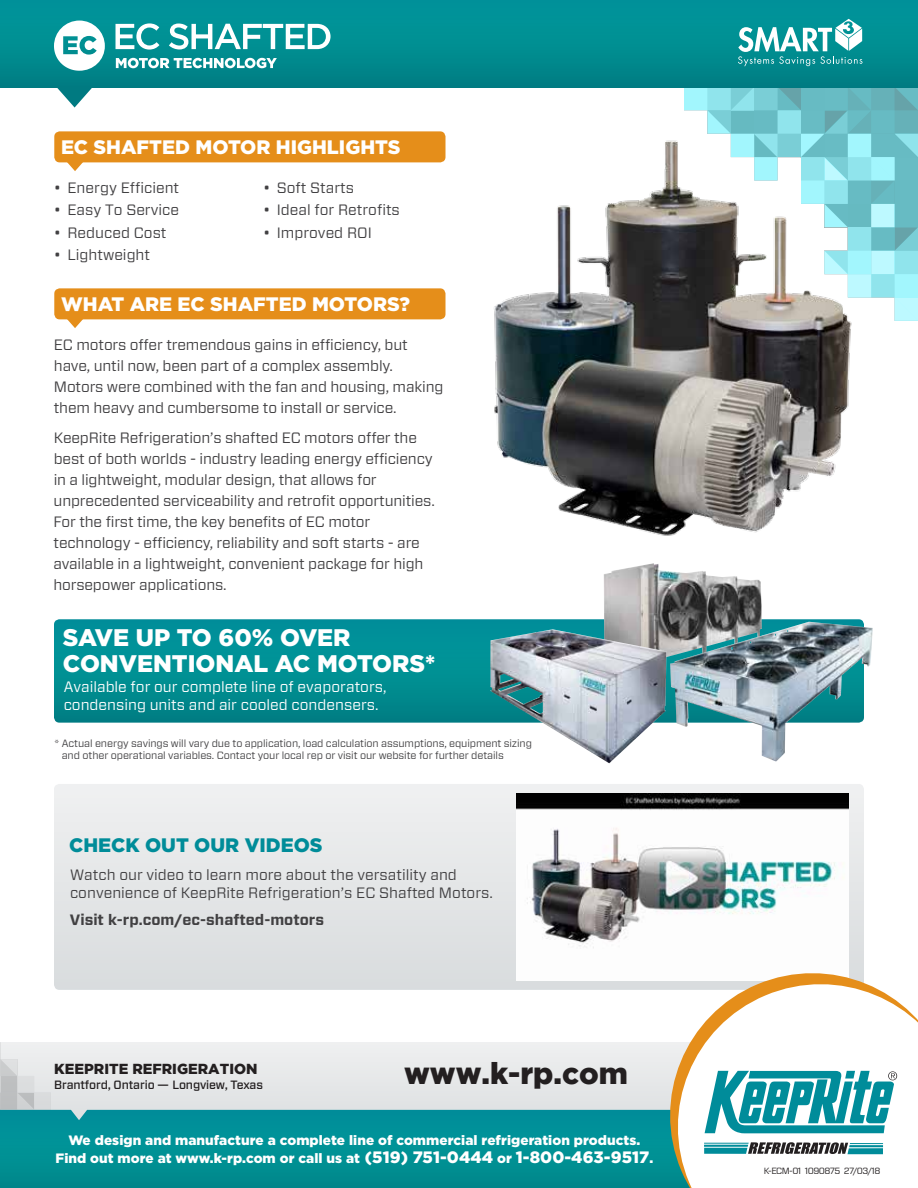
<style>
.page{position:relative;width:918px;height:1188px;background:#fff}
.page>*{position:absolute;margin:0;border:0;box-sizing:border-box;transform-origin:0 0}
.t1{font:900 30px "Gotham";color:#231f20}
.t2{font:900 24px/25.2px "Gotham HTF";color:#fff}
.t3{font:900 19.5px "Gotham HTF";color:#fff}
.t4{font:900 19.5px "Gotham HTF";color:#008c99}
.t5{font:15px/21px "Forza";letter-spacing:-.01em;color:#414042}
.t6{font:15px/18px "Forza";color:#fff}
.t7{font:700 15px "Forza";color:#414042}
.t8{font:900 14.55px "Gotham";color:#231f20}
.t9{font:900 13.65px/18px "Gotham HTF";letter-spacing:.005em;color:#fff;text-align:center}
.t10{font:500 12px "Forza";letter-spacing:-.01em;color:#231f20}
.t11{font:10.5px/12.6px "Forza";letter-spacing:-.01em;color:#414042}
.t12{font:9px "Forza";letter-spacing:-.06em;color:#231f20}
.s1{font-size:16.5px}
</style>
<div class="page">
<svg style="left:684px;top:87px;width:23px;height:24px"></svg>
<svg style="left:707px;top:87px;width:211px;height:234px;background:#81ced5"></svg>
<div style="left:0;top:0;width:918px;height:87px;background:linear-gradient(to bottom,#00979d,#008185)"></div>
<svg style="left:738px;top:19px;width:124px;height:47px"></svg>
<svg style="left:56px;top:87px;width:37px;height:21px"></svg>
<div style="left:0;top:1042px;width:786px;height:115px;background:#e7e9ea"></div>
<svg style="left:0;top:1110px;width:670px;height:78px;background:#008e94"></svg>
<svg style="left:0;top:1053px;width:70px;height:58px"></svg>
<svg style="left:54px;top:784px;width:810px;height:206px;background:#e4e6e7"></svg>
<div style="left:54px;top:131px;width:392px;height:31px;background:#e58e1a;border-radius:5px"></div>
<svg style="left:66px;top:162px;width:18px;height:9px"></svg>
<div style="left:54px;top:288px;width:392px;height:31px;background:#e58e1a;border-radius:5px"></div>
<svg style="left:66px;top:319px;width:18px;height:9px"></svg>
<img style="left:494px;top:131px;width:363px;height:405px">
<svg style="left:54px;top:619px;width:809px;height:104px;background:#018d92"></svg>
<img style="left:604px;top:563px;width:158px;height:110px">
<img style="left:490px;top:629px;width:177px;height:134px">
<img style="left:670px;top:622px;width:203px;height:140px">
<svg style="left:116px;top:58px;width:161px;height:10px"></svg>
<svg style="left:116px;top:23px;width:43px;height:27px"></svg>
<svg style="left:169px;top:24px;width:162px;height:25px"></svg>
<svg style="left:54px;top:21px;width:51px;height:50px"></svg>
<img style="left:516px;top:793px;width:333px;height:187px">
<svg style="left:670px;top:973px;width:248px;height:215px"></svg>
<svg style="left:704px;top:1142px;width:179px;height:12px;background:#5a868b"></svg>
<svg style="left:705px;top:1071px;width:192px;height:62px"></svg>
<h3 class="t3" style="left:61px;top:136px;width:341px">EC Shafted Motor Highlights</h3>
<p class="t5" style="left:54px;top:177px;width:127px">• Energy Efficient</p>
<p class="t5" style="left:54px;top:200px;width:127px">• Easy To Service</p>
<p class="t5" style="left:54px;top:222px;width:114px">• Reduced Cost</p>
<p class="t5" style="left:54px;top:244px;width:98px">• Lightweight</p>
<p class="t5" style="left:263px;top:177px;width:92px">• Soft Starts</p>
<p class="t5" style="left:263px;top:200px;width:138px">• Ideal for Retrofits</p>
<p class="t5" style="left:263px;top:222px;width:110px">• Improved ROI</p>
<h3 class="t3" style="left:61px;top:293px;width:351px">what are EC Shafted Motors?</h3>
<p class="t5" style="left:54px;top:334px;width:391px">EC motors offer tremendous gains in efficiency, but have, until now, been part of a complex assembly.<br>Motors were combined with the fan and housing, making them heavy and cumbersome to install or service.</p>
<p class="t5" style="left:53px;top:427px;width:383px">KeepRite Refrigeration’s shafted EC motors offer the best of both worlds - industry leading energy efficiency in a lightweight, modular design, that allows for unprecedented serviceability and retrofit opportunities.<br>For the first time, the key benefits of EC motor technology - efficiency, reliability and soft starts - are available in a lightweight, convenient package for high horsepower applications.</p>
<h2 class="t2" style="left:63px;top:625px;width:374px">save up to 60% over conventional ac motors*</h2>
<p class="t6" style="left:64px;top:677px;width:324px">Available for our complete line of evaporators, condensing units and air cooled condensers.</p>
<p class="t11" style="left:62px;top:737px;width:472px;text-indent:-8px">* Actual energy savings will vary due to application, load calculation assumptions, equipment sizing and other operational variables. Contact your local rep or visit our website for further details</p>
<h3 class="t4" style="left:69px;top:833px;width:15px">CHEC</h3>
<h3 class="t4" style="left:125px;top:833px;width:35px">K OUT</h3>
<h3 class="t4" style="left:194px;top:833px;width:16px">OUR</h3>
<h3 class="t4" style="left:245px;top:833px;width:14px">VIDEOS</h3>
<p class="t5" style="left:70px;top:865px;width:424px;line-height:18px">Watch our video to learn more about the versatility and convenience of KeepRite Refrigeration’s EC Shafted Motors.</p>
<p class="t7" style="left:70px;top:910px;width:256px">Visit k-rp.com/ec-shafted-motors</p>
<p class="t8" style="left:54px;top:1060px;width:205px">KEEPRITE REFRIGERATION</p>
<p class="t10" style="left:54px;top:1076px;width:210px">Brantford, Ontario — Longview, Texas</p>
<h1 class="t1" style="left:404px;top:1056px;width:225px">www.k-rp.com</h1>
<p class="t9" style="left:55px;top:1131px;width:599px">We design and manufacture a complete line of commercial refrigeration products.<br>Find out more at www.k-rp.com or call us at <span class="s1">(519) 751-0444</span> or <span class="s1">1-800-463-9517</span>.</p>
<p class="t12" style="left:764px;top:1165px;width:118px">K-ECM-01 1090875 27/03/18</p>
</div>
